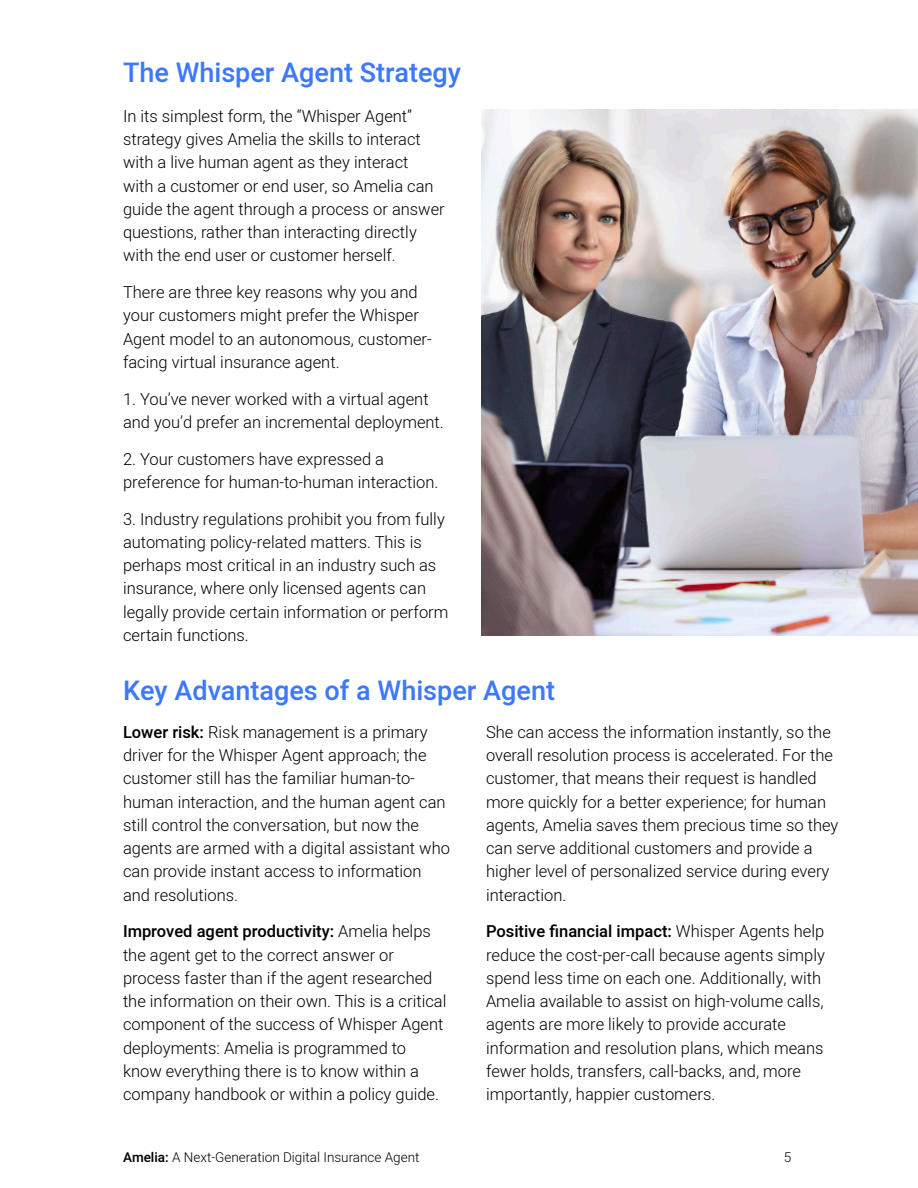
<style>
.page{position:relative;width:918px;height:1188px;background:#fff}
.page>*{position:absolute;margin:0;border:0;box-sizing:border-box;transform-origin:0 0}
.t1{font:500 27px "Heebo";color:#3d78ff}
.t2{font:300 16.5px/23.2px "Heebo";color:#000}
.t3{font:300 13.5px "Heebo";color:#000}
.s1{font-weight:500}
</style>
<div class="page">
<img style="left:482px;top:109px;width:436px;height:526px">
<h1 class="t1" style="left:123px;top:54px;width:340px">The Whisper Agent Strategy</h1>
<p class="t2" style="left:123px;top:104px;width:323px">In its simplest form, the “Whisper Agent” strategy gives Amelia the skills to interact with a live human agent as they interact<br>with a customer or end user, so Amelia can guide the agent through a process or answer questions, rather than interacting directly with the end user or customer herself.</p>
<p class="t2" style="left:123px;top:280px;width:310px">There are three key reasons why you and your customers might prefer the Whisper Agent model to an autonomous, customer&shy;facing virtual insurance agent.</p>
<p class="t2" style="left:123px;top:387px;width:322px">1. You’ve never worked with a virtual agent and you’d prefer an incremental deployment.</p>
<p class="t2" style="left:123px;top:447px;width:317px">2. Your customers have expressed a preference for human-to-human interaction.</p>
<p class="t2" style="left:123px;top:507px;width:327px">3. Industry regulations prohibit you from fully automating policy-related matters. This is perhaps most critical in an industry such as insurance, where only licensed agents can legally provide certain information or perform certain functions.</p>
<h1 class="t1" style="left:123px;top:671px;width:434px">Key Advantages of a Whisper Agent</h1>
<p class="t2" style="left:123px;top:720px;width:329px"><span class="s1">Lower risk:</span> Risk management is a primary driver for the Whisper Agent approach; the customer still has the familiar human-to&shy;human interaction, and the human agent can still control the conversation, but now the agents are armed with a digital assistant who can provide instant access to information and resolutions.</p>
<p class="t2" style="left:123px;top:920px;width:325px"><span class="s1">Improved agent productivity:</span> Amelia helps the agent get to the correct answer or process faster than if the agent researched the information on their own. This is a critical component of the success of Whisper Agent deployments: Amelia is programmed to know everything there is to know within a company handbook or within a policy guide.</p>
<p class="t2" style="left:486px;top:720px;width:354px">She can access the information instantly, so the overall resolution process is accelerated. For the customer, that means their request is handled more quickly for a better experience; for human agents, Amelia saves them precious time so they can serve additional customers and provide a higher level of personalized service during every interaction.</p>
<p class="t2" style="left:486px;top:920px;width:340px"><span class="s1">Positive financial impact:</span> Whisper Agents help reduce the cost-per-call because agents simply spend less time on each one. Additionally, with Amelia available to assist on high-volume calls, agents are more likely to provide accurate information and resolution plans, which means fewer holds, transfers, call-backs, and, more importantly, happier customers.</p>
<p class="t3" style="left:123px;top:1147px;width:298px"><span class="s1">Amelia:</span> A Next-Generation Digital Insurance Agent</p>
<p class="t3" style="left:784px;top:1147px;width:9px">5</p>
</div>
